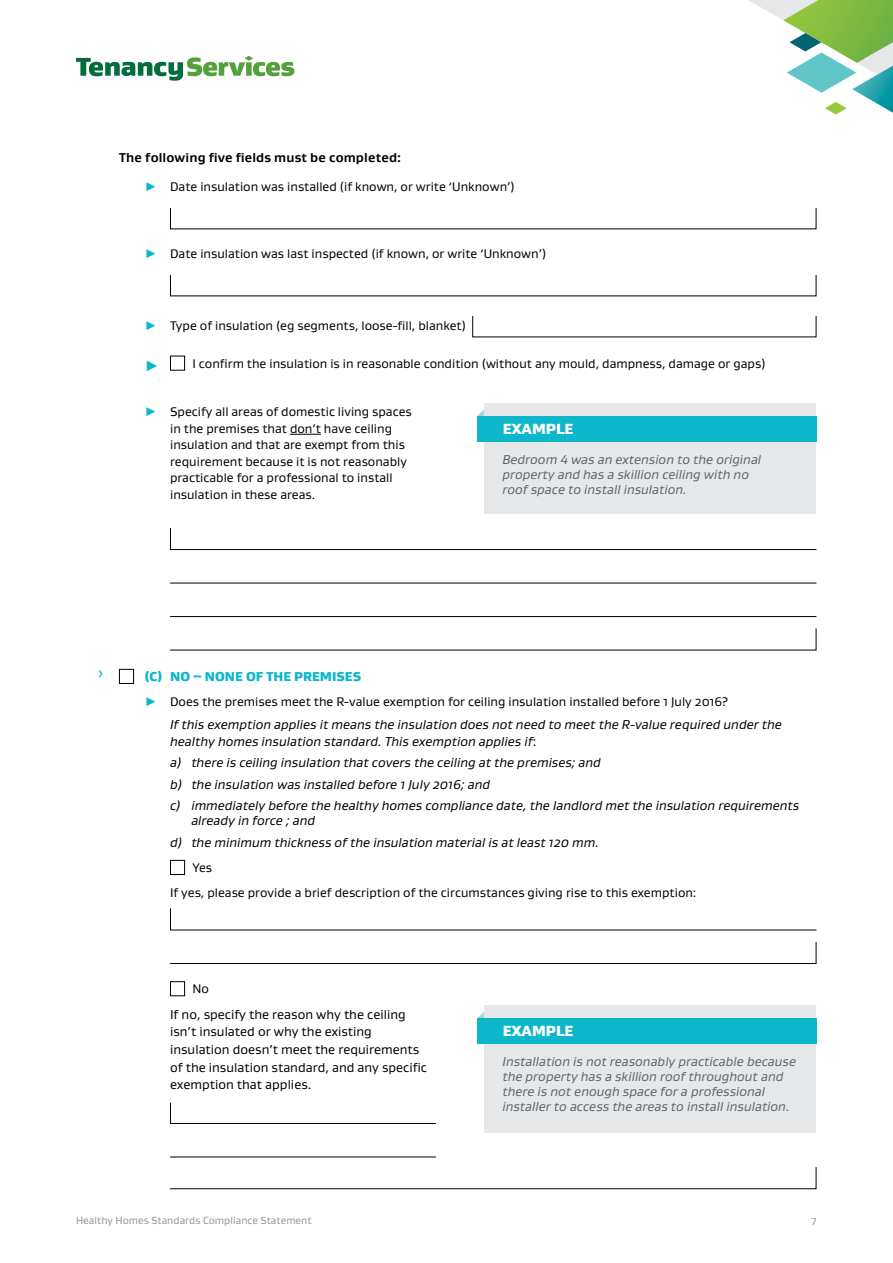
<style>
.page{position:relative;width:893px;height:1263px;background:#fff}
.page>*{position:absolute;margin:0;border:0;box-sizing:border-box;transform-origin:0 0}
.Body_text_Gustan{font:900 15px "Gustan";color:#fff}
.t1{font:15px "Gustan";color:#0cb7cb}
.Body_text_Gustan-2{font:italic 13.2px/15px "Gustan";color:#000}
.Example_Body{font:italic 13.2px/15px "Gustan";color:#636466}
.Body_text_Gustan-3{font:13.2px/17.7px "Gustan";color:#000}
.z_04_Bullet_indented{font:italic 13.2px/16.5px "Gustan";color:#000}
.Example_Body_Bullet{font:italic 13.2px/15px "Gustan";color:#636466}
.Body_text_Gustan-4{font:700 13.2px "Gustan";letter-spacing:.01em;color:#000}
.t2{font:900 13.2px "Gustan";color:#0cb7cb}
.z_04_Bullet_indented-2{font:12.75px/16.5px "Gustan";color:#000}
.Indented_5mm{font:12.75px "Gustan";color:#000}
.t3{font:10.5px "Gustan";color:#939598}
.s1{color:#0cb7cb}
.s2{font-style:normal}
</style>
<div class="page">
<svg style="left:76px;top:56px;width:218px;height:25px"></svg>
<svg style="left:749px;top:0;width:144px;height:115px"></svg>
<svg style="left:170px;top:208px;width:647px;height:22px"></svg>
<svg style="left:170px;top:275px;width:647px;height:22px"></svg>
<svg style="left:472px;top:316px;width:345px;height:22px"></svg>
<div style="left:170px;top:356px;width:15px;height:15px;border:1px solid #000"></div>
<hr style="left:290px;top:434px;width:31px;height:1px;background:#000">
<svg style="left:477px;top:409px;width:7px;height:7px"></svg>
<div style="left:484px;top:403px;width:331px;height:111px;background:#e6e7e8"></div>
<div style="left:477px;top:416px;width:340px;height:26px;background:#0cb7cb"></div>
<svg style="left:170px;top:527px;width:647px;height:23px"></svg>
<hr style="left:170px;top:583px;width:646px;height:1px;background:#000">
<hr style="left:170px;top:616px;width:646px;height:1px;background:#000">
<svg style="left:170px;top:628px;width:647px;height:23px"></svg>
<div style="left:119px;top:669px;width:15px;height:15px;border:1px solid #000"></div>
<div style="left:170px;top:860px;width:15px;height:15px;border:1px solid #000"></div>
<svg style="left:170px;top:908px;width:647px;height:23px"></svg>
<svg style="left:170px;top:941px;width:647px;height:23px"></svg>
<div style="left:170px;top:981px;width:15px;height:15px;border:1px solid #000"></div>
<svg style="left:170px;top:1102px;width:266px;height:22px"></svg>
<hr style="left:170px;top:1156px;width:266px;height:1px;background:#000">
<svg style="left:478px;top:1012px;width:6px;height:6px"></svg>
<div style="left:484px;top:1005px;width:331px;height:128px;background:#e6e7e8"></div>
<div style="left:477px;top:1018px;width:340px;height:26px;background:#0cb7cb"></div>
<svg style="left:170px;top:1167px;width:647px;height:22px"></svg>
<p class="Body_text_Gustan-4" style="left:119px;top:149px;width:284px">The following five fields must be completed:</p>
<p class="z_04_Bullet_indented-2" style="left:145px;top:178px;width:372px"><span class="s1">▶</span> Date insulation was installed (if known, or write ‘Unknown’)</p>
<p class="z_04_Bullet_indented-2" style="left:145px;top:245px;width:403px"><span class="s1">▶</span> Date insulation was last inspected (if known, or write ‘Unknown’)</p>
<p class="z_04_Bullet_indented-2" style="left:145px;top:317px;width:323px"><span class="s1">▶</span> Type of insulation (eg segments, loose-fill, blanket)</p>
<p class="t1" style="left:145px;top:356px;width:16px">▶</p>
<p class="z_04_Bullet_indented-2" style="left:192px;top:355px;width:575px">I confirm the insulation is in reasonable condition (without any mould, dampness, damage or gaps)</p>
<p class="z_04_Bullet_indented-2" style="left:170px;top:403px;width:243px;text-indent:-26px"><span class="s1">▶</span> Specify all areas of domestic living spaces in the premises that don’t have ceiling insulation and that are exempt from this requirement because it is not reasonably practicable for a professional to install insulation in these areas.</p>
<p class="Body_text_Gustan" style="left:503px;top:419px;width:72px">EXAMPLE</p>
<p class="Example_Body_Bullet" style="left:502px;top:451px;width:260px">Bedroom 4 was an extension to the original property and has a skillion ceiling with no roof space to install insulation.</p>
<p class="t1" style="left:98px;top:664px;width:7px">›</p>
<p class="t2" style="left:145px;top:668px;width:218px">(C) NO – NONE OF THE PREMISES</p>
<p class="z_04_Bullet_indented-2" style="left:145px;top:693px;width:585px"><span class="s1">▶</span> Does the premises meet the R-value exemption for ceiling insulation installed before 1 July 2016?</p>
<p class="z_04_Bullet_indented" style="left:170px;top:716px;width:613px">If this exemption applies it means the insulation does not need to meet the R-value required under the healthy homes insulation standard. This exemption applies if<span class="s2">:</span></p>
<p class="Body_text_Gustan-2" style="left:170px;top:755px;width:432px">a) there is ceiling insulation that covers the ceiling at the premises; and</p>
<p class="Body_text_Gustan-2" style="left:170px;top:776px;width:322px">b) the insulation was installed before 1 July 2016; and</p>
<p class="Body_text_Gustan-2" style="left:191px;top:797px;width:609px;text-indent:-21px">c) immediately before the healthy homes compliance date, the landlord met the insulation requirements already in force ; and</p>
<p class="Body_text_Gustan-2" style="left:170px;top:834px;width:430px">d) the minimum thickness of the insulation material is at least 120 mm.</p>
<p class="Indented_5mm" style="left:192px;top:859px;width:21px">Yes</p>
<p class="z_04_Bullet_indented-2" style="left:170px;top:884px;width:528px">If yes, please provide a brief description of the circumstances giving rise to this exemption:</p>
<p class="Indented_5mm" style="left:192px;top:980px;width:18px">No</p>
<p class="Body_text_Gustan-3" style="left:170px;top:1005px;width:259px">If no, specify the reason why the ceiling isn’t insulated or why the existing insulation doesn’t meet the requirements of the insulation standard, and any specific exemption that applies.</p>
<p class="Body_text_Gustan" style="left:503px;top:1021px;width:72px">EXAMPLE</p>
<p class="Example_Body" style="left:502px;top:1053px;width:295px">Installation is not reasonably practicable because the property has a skillion roof throughout and there is not enough space for a professional installer to access the areas to install insulation.</p>
<p class="t3" style="left:76px;top:1214px;width:237px">Healthy Homes Standards Compliance Statement</p>
<p class="t3" style="left:811px;top:1214px;width:6px">7</p>
</div>
